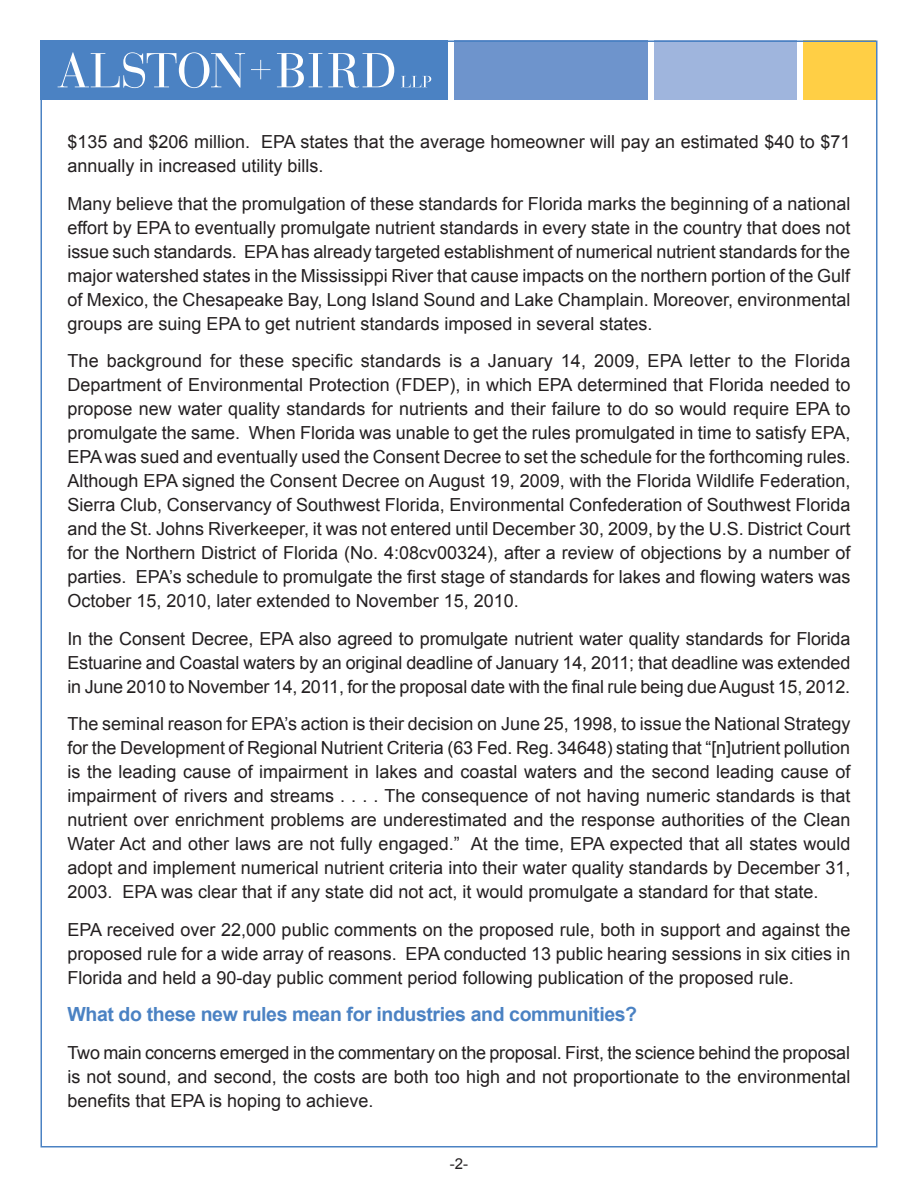
<style>
.page{position:relative;width:918px;height:1188px;background:#fff}
.page>*{position:absolute;margin:0;border:0;box-sizing:border-box;transform-origin:0 0}
.Head{font:700 19.5px "Arial";letter-spacing:-.02em;color:#4b82c3}
.Body_Text{font:18px/24px "Arial";color:#231f20;text-align:justify}
.t1{font:15px "Arial";color:#231f20}
</style>
<div class="page">
<div style="left:40px;top:40px;width:408px;height:60px;background:#4b82c3"></div>
<div style="left:803px;top:40px;width:73px;height:60px;background:#ffcf45"></div>
<div style="left:654px;top:40px;width:143px;height:60px;background:#9fb5dd"></div>
<div style="left:454px;top:40px;width:194px;height:60px;background:#6e94cc"></div>
<svg style="left:58px;top:52px;width:187px;height:36px"></svg>
<svg style="left:277px;top:53px;width:45px;height:34px"></svg>
<svg style="left:328px;top:53px;width:66px;height:35px"></svg>
<svg style="left:401px;top:76px;width:30px;height:11px"></svg>
<svg style="left:251px;top:60px;width:19px;height:19px"></svg>
<p class="Body_Text" style="left:68px;top:130px;width:784px">$135 and $206 million. EPA states that the average homeowner will pay an estimated $40 to $71 annually in increased utility bills.</p>
<p class="Body_Text" style="left:68px;top:191px;width:784px">Many believe that the promulgation of these standards for Florida marks the beginning of a national effort by EPA to eventually promulgate nutrient standards in every state in the country that does not issue such standards. EPA has already targeted establishment of numerical nutrient standards for the major watershed states in the Mississippi River that cause impacts on the northern portion of the Gulf of Mexico, the Chesapeake Bay, Long Island Sound and Lake Champlain. Moreover, environmental groups are suing EPA to get nutrient standards imposed in several states.</p>
<p class="Body_Text" style="left:68px;top:349px;width:785px">The background for these specific standards is a January 14, 2009, EPA letter to the Florida Department of Environmental Protection (FDEP), in which EPA determined that Florida needed to propose new water quality standards for nutrients and their failure to do so would require EPA to promulgate the same. When Florida was unable to get the rules promulgated in time to satisfy EPA, EPA was sued and eventually used the Consent Decree to set the schedule for the forthcoming rules.<br>Although EPA signed the Consent Decree on August 19, 2009, with the Florida Wildlife Federation, Sierra Club, Conservancy of Southwest Florida, Environmental Confederation of Southwest Florida and the St. Johns Riverkeeper, it was not entered until December 30, 2009, by the U.S. District Court for the Northern District of Florida (No. 4:08cv00324), after a review of objections by a number of parties. EPA’s schedule to promulgate the first stage of standards for lakes and flowing waters was October 15, 2010, later extended to November 15, 2010.</p>
<p class="Body_Text" style="left:68px;top:626px;width:784px">In the Consent Decree, EPA also agreed to promulgate nutrient water quality standards for Florida Estuarine and Coastal waters by an original deadline of January 14, 2011; that deadline was extended in June 2010 to November 14, 2011, for the proposal date with the final rule being due August 15, 2012.</p>
<p class="Body_Text" style="left:68px;top:712px;width:785px">The seminal reason for EPA’s action is their decision on June 25, 1998, to issue the National Strategy for the Development of Regional Nutrient Criteria (63 Fed. Reg. 34648) stating that “[n]utrient pollution is the leading cause of impairment in lakes and coastal waters and the second leading cause of impairment of rivers and streams . . . . The consequence of not having numeric standards is that nutrient over enrichment problems are underestimated and the response authorities of the Clean Water Act and other laws are not fully engaged.” At the time, EPA expected that all states would adopt and implement numerical nutrient criteria into their water quality standards by December 31, 2003. EPA was clear that if any state did not act, it would promulgate a standard for that state.</p>
<p class="Body_Text" style="left:68px;top:917px;width:785px">EPA received over 22,000 public comments on the proposed rule, both in support and against the proposed rule for a wide array of reasons. EPA conducted 13 public hearing sessions in six cities in Florida and held a 90-day public comment period following publication of the proposed rule.</p>
<p class="Head" style="left:68px;top:1001px;width:571px">What do these new rules mean for industries and communities?</p>
<p class="Body_Text" style="left:68px;top:1040px;width:784px">Two main concerns emerged in the commentary on the proposal. First, the science behind the proposal is not sound, and second, the costs are both too high and not proportionate to the environmental benefits that EPA is hoping to achieve.</p>
<p class="t1" style="left:450px;top:1154px;width:20px">-2-</p>
</div>
